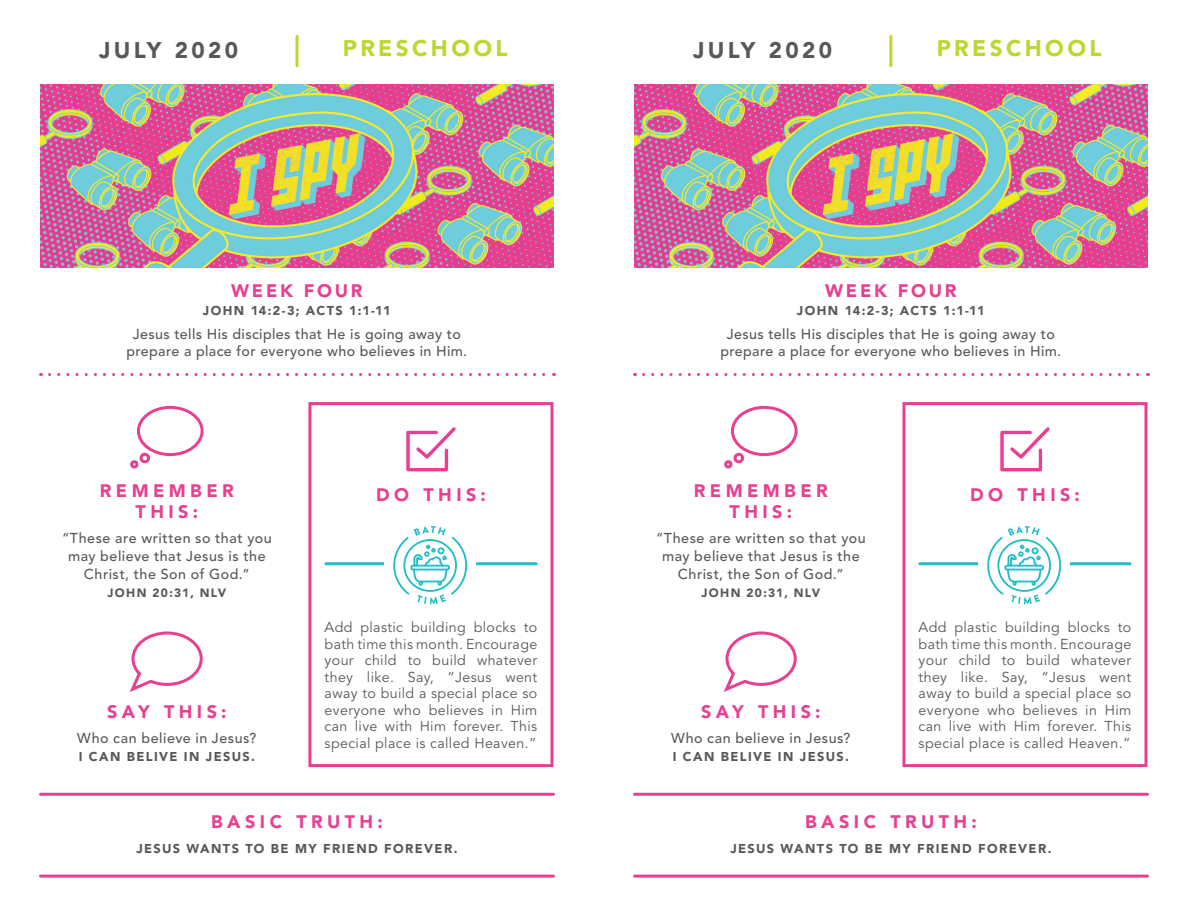
<style>
.page{position:relative;width:1188px;height:918px;background:#fff}
.page>*{position:absolute;margin:0;border:0;box-sizing:border-box;transform-origin:0 0}
.t1{font:900 22.5px "Avenir LT Std";letter-spacing:.15em;color:#bed630}
.t2{font:900 22.5px "Avenir LT Std";letter-spacing:.15em;color:#57585a}
.t3{font:900 18px/21px "Avenir LT Std";letter-spacing:.245em;color:#e83f90;text-align:center}
.t4{font:900 18px "Avenir LT Std";letter-spacing:.15em;color:#e83f90}
.t5{font:14.25px/16.5px "Avenir LT Std";letter-spacing:.025em;color:#57585a;text-align:justify}
.t6{font:500 14.25px/18px "Avenir LT Std";letter-spacing:.025em;color:#57585a;text-align:center}
.t7{font:900 12.75px "Avenir LT Std";letter-spacing:.11em;color:#57585a}
.t8{font:900 12px "Avenir LT Std";letter-spacing:.115em;color:#57585a}
</style>
<div class="page">
<svg style="left:50px;top:373px;width:505px;height:3px"></svg>
<svg style="left:644px;top:373px;width:505px;height:3px"></svg>
<svg style="left:405px;top:427px;width:51px;height:45px"></svg>
<svg style="left:999px;top:427px;width:51px;height:45px"></svg>
<div style="left:308px;top:402px;width:246px;height:365px;border:3px solid #e83f90"></div>
<div style="left:902px;top:402px;width:246px;height:365px;border:3px solid #e83f90"></div>
<div style="left:137px;top:406px;width:67px;height:50px;border:3px solid #e83f90;border-radius:50%"></div>
<div style="left:140px;top:453px;width:10px;height:10px;border:3px solid #e83f90;border-radius:50%"></div>
<div style="left:130px;top:460px;width:8px;height:9px;border:3px solid #e83f90;border-radius:50%"></div>
<div style="left:731px;top:406px;width:67px;height:50px;border:3px solid #e83f90;border-radius:50%"></div>
<div style="left:734px;top:453px;width:10px;height:10px;border:3px solid #e83f90;border-radius:50%"></div>
<div style="left:724px;top:460px;width:8px;height:9px;border:3px solid #e83f90;border-radius:50%"></div>
<svg style="left:129px;top:631px;width:74px;height:61px"></svg>
<svg style="left:723px;top:631px;width:74px;height:61px"></svg>
<hr style="left:326px;top:562px;width:210px;height:3px;background:#21bdc4">
<div style="left:384px;top:519px;width:92px;height:92px;background:#fff;border-radius:50%"></div>
<svg style="left:393px;top:526px;width:74px;height:78px"></svg>
<hr style="left:920px;top:562px;width:210px;height:3px;background:#21bdc4">
<div style="left:978px;top:519px;width:92px;height:92px;background:#fff;border-radius:50%"></div>
<svg style="left:987px;top:526px;width:74px;height:78px"></svg>
<hr style="left:40px;top:875px;width:514px;height:3px;background:#e83f90">
<hr style="left:634px;top:875px;width:514px;height:3px;background:#e83f90">
<hr style="left:40px;top:793px;width:514px;height:3px;background:#e83f90">
<hr style="left:634px;top:793px;width:514px;height:3px;background:#e83f90">
<hr style="left:296px;top:36px;width:2px;height:30px;background:#bed630">
<hr style="left:889px;top:36px;width:3px;height:30px;background:#bed630">
<img style="left:40px;top:84px;width:514px;height:184px">
<img style="left:634px;top:84px;width:513px;height:184px">
<h1 class="t2" style="left:99px;top:36px;width:141px">JULY 2020</h1>
<h1 class="t1" style="left:343px;top:35px;width:166px">PRESCHOOL</h1>
<h1 class="t2" style="left:693px;top:36px;width:141px">JULY 2020</h1>
<h1 class="t1" style="left:937px;top:35px;width:166px">PRESCHOOL</h1>
<p class="t4" style="left:231px;top:280px;width:133px">WEEK FOUR</p>
<p class="t7" style="left:203px;top:303px;width:189px">JOHN 14:2-3; ACTS 1:1-11</p>
<p class="t6" style="left:127px;top:326px;width:342px;line-height:17.2px">Jesus tells His disciples that He is going away to prepare a place for everyone who believes in Him.</p>
<p class="t4" style="left:825px;top:280px;width:133px">WEEK FOUR</p>
<p class="t7" style="left:797px;top:303px;width:189px">JOHN 14:2-3; ACTS 1:1-11</p>
<p class="t6" style="left:721px;top:326px;width:342px;line-height:17.2px">Jesus tells His disciples that He is going away to prepare a place for everyone who believes in Him.</p>
<p class="t3" style="left:100px;top:480px;width:136px">REMEMBER</p>
<p class="t3" style="left:376px;top:484px;width:111px">DO THIS:</p>
<p class="t3" style="left:970px;top:484px;width:111px">DO THIS:</p>
<p class="t3" style="left:136px;top:501px;width:64px">THIS:</p>
<p class="t6" style="left:62px;top:529px;width:211px">“These are written so that you may believe that Jesus is the<br>Christ, the Son of God.”</p>
<p class="t8" style="left:107px;top:586px;width:120px">JOHN 20:31, NLV</p>
<p class="t3" style="left:694px;top:480px;width:136px">REMEMBER<br>THIS:</p>
<p class="t6" style="left:656px;top:529px;width:211px">“These are written so that you may believe that Jesus is the<br>Christ, the Son of God.”</p>
<p class="t8" style="left:701px;top:586px;width:120px">JOHN 20:31, NLV</p>
<p class="t3" style="left:107px;top:701px;width:121px">SAY THIS:</p>
<p class="t6" style="left:77px;top:729px;width:181px">Who can believe in Jesus?</p>
<p class="t7" style="left:79px;top:749px;width:178px">I CAN BELIVE IN JESUS.</p>
<p class="t5" style="left:325px;top:619px;width:214px">Add plastic building blocks to bath time this month. Encourage your child to build whatever they like. Say, “Jesus went away to build a special place so everyone who believes in Him can live with Him forever. This special place is called Heaven.”</p>
<p class="t5" style="left:919px;top:619px;width:214px">Add plastic building blocks to bath time this month. Encourage your child to build whatever they like. Say, “Jesus went away to build a special place so everyone who believes in Him can live with Him forever. This special place is called Heaven.”</p>
<p class="t3" style="left:701px;top:701px;width:121px">SAY THIS:</p>
<p class="t6" style="left:671px;top:729px;width:181px">Who can believe in Jesus?</p>
<p class="t7" style="left:673px;top:749px;width:178px">I CAN BELIVE IN JESUS.</p>
<p class="t3" style="left:211px;top:811px;width:173px">BASIC TRUTH:</p>
<p class="t7" style="left:136px;top:841px;width:323px">JESUS WANTS TO BE MY FRIEND FOREVER.</p>
<p class="t3" style="left:805px;top:811px;width:173px">BASIC TRUTH:</p>
<p class="t7" style="left:730px;top:841px;width:323px">JESUS WANTS TO BE MY FRIEND FOREVER.</p>
</div>
